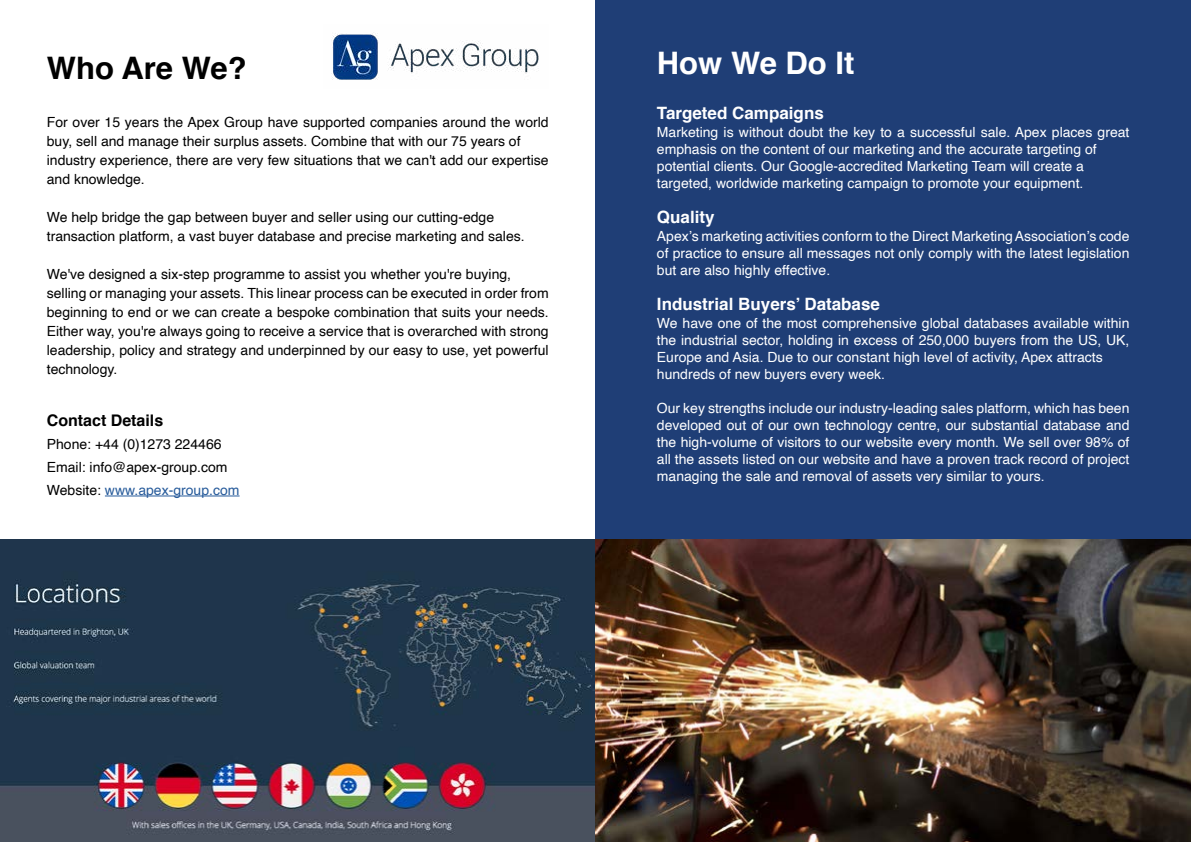
<style>
.page{position:relative;width:1191px;height:842px;background:#fff}
.page>*{position:absolute;margin:0;border:0;box-sizing:border-box;transform-origin:0 0}
.t1{font:700 31px "Helvetica";color:#000}
.t2{font:700 31px "Helvetica";color:#fff}
.t3{font:700 17px "Helvetica";color:#fff}
.t4{font:700 16px "Helvetica";color:#000}
.t5{font:14px/17px "Helvetica";color:#fff}
.t6{font:14px/19px "Helvetica";color:#000}
.s1{color:#275b9b}
</style>
<div class="page">
<div style="left:595px;top:0;width:596px;height:842px;background:#1f3e76"></div>
<img style="left:0;top:539px;width:1191px;height:303px">
<img style="left:331px;top:33px;width:208px;height:47px">
<hr style="left:105px;top:496px;width:134px;height:1px;background:#275b9b">
<h1 class="t1" style="left:47px;top:44px;width:201px">Who Are We?</h1>
<p class="t6" style="left:47px;top:113px;width:503px">For over 15 years the Apex Group have supported companies around the world buy, sell and manage their surplus assets. Combine that with our 75 years of industry experience, there are very few situations that we can't add our expertise and knowledge.</p>
<p class="t6" style="left:47px;top:208px;width:479px">We help bridge the gap between buyer and seller using our cutting-edge transaction platform, a vast buyer database and precise marketing and sales.</p>
<p class="t6" style="left:47px;top:265px;width:503px">We've designed a six-step programme to assist you whether you're buying, selling or managing your assets. This linear process can be executed in order from beginning to end or we can create a bespoke combination that suits your needs.<br>Either way, you're always going to receive a service that is overarched with strong leadership, policy and strategy and underpinned by our easy to use, yet powerful technology.</p>
<p class="t4" style="left:47px;top:407px;width:118px">Contact Details</p>
<p class="t6" style="left:47px;top:433px;width:194px;line-height:23px">Phone: +44 (0)1273 224466<br>Email: info@apex-group.com<br>Website: <span class="s1">www.apex-group.com</span></p>
<h1 class="t2" style="left:657px;top:38px;width:199px">How We Do It</h1>
<p class="t3" style="left:657px;top:99px;width:168px">Targeted Campaigns</p>
<p class="t5" style="left:657px;top:124px;width:474px">Marketing is without doubt the key to a successful sale. Apex places great emphasis on the content of our marketing and the accurate targeting of potential clients. Our Google-accredited Marketing Team will create a targeted, worldwide marketing campaign to promote your equipment.</p>
<p class="t3" style="left:657px;top:203px;width:59px">Quality</p>
<p class="t5" style="left:657px;top:228px;width:474px;text-align:justify">Apex’s marketing activities conform to the Direct Marketing Association’s code of practice to ensure all messages not only comply with the latest legislation but are also highly effective.</p>
<p class="t3" style="left:657px;top:290px;width:224px">Industrial Buyers’ Database</p>
<p class="t5" style="left:657px;top:315px;width:474px">We have one of the most comprehensive global databases available within the industrial sector, holding in excess of 250,000 buyers from the US, UK, Europe and Asia. Due to our constant high level of activity, Apex attracts hundreds of new buyers every week.</p>
<p class="t5" style="left:657px;top:400px;width:474px;text-align:justify">Our key strengths include our industry-leading sales platform, which has been developed out of our own technology centre, our substantial database and the high-volume of visitors to our website every month. We sell over 98% of all the assets listed on our website and have a proven track record of project managing the sale and removal of assets very similar to yours.</p>
</div>
